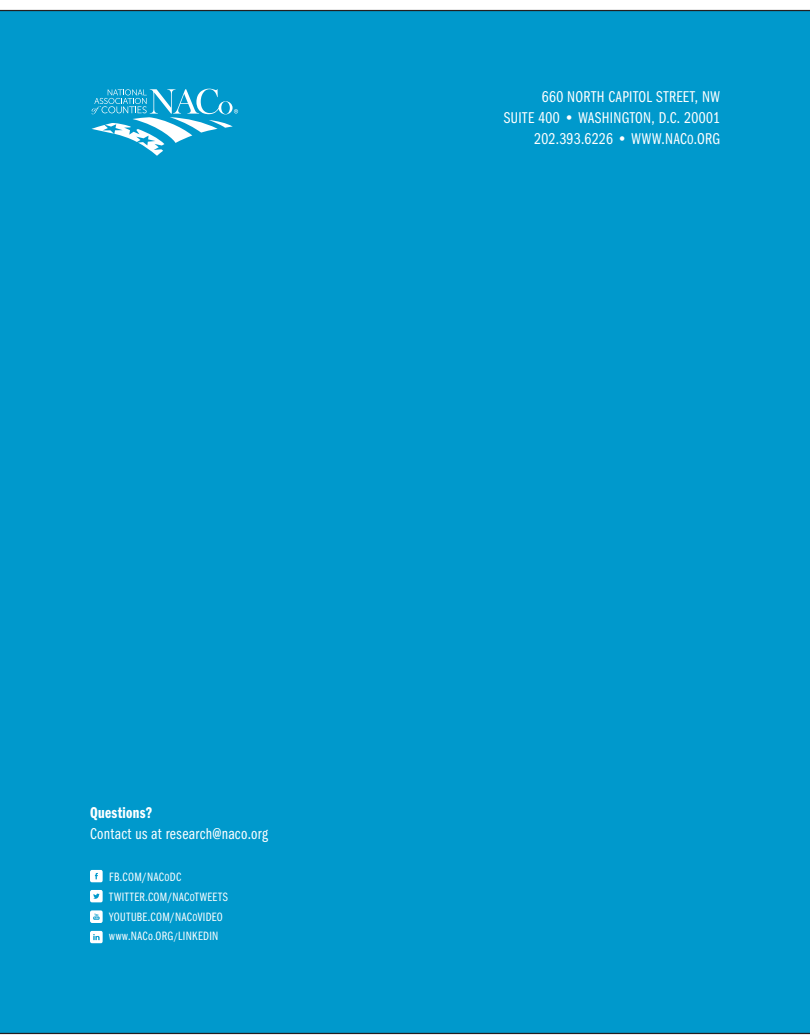
<style>
.page{position:relative;width:810px;height:1035px;background:#fff}
.page>*{position:absolute;margin:0;border:0;box-sizing:border-box;transform-origin:0 0}
.t1{font:16.25px "Franklin Gothic URW Com Boo";letter-spacing:.025em;color:#fff}
.t2{font:16.25px "Franklin Gothic URW Com Dem";letter-spacing:.02em;color:#fff}
.t3{font:12.5px "Franklin Gothic URW Com Boo";letter-spacing:.035em;color:#fff}
.s1{font-size:13.75px}
.s2{font-size:10.62px}
</style>
<div class="page">
<div style="left:0;top:10px;width:810px;height:1024px;background:#09c"></div>
<svg style="left:92px;top:89px;width:146px;height:67px;background:#35aed6"></svg>
<svg style="left:90px;top:870px;width:13px;height:13px"></svg>
<svg style="left:90px;top:890px;width:13px;height:13px"></svg>
<svg style="left:90px;top:910px;width:13px;height:13px"></svg>
<svg style="left:90px;top:931px;width:13px;height:12px"></svg>
<p class="t1" style="left:542px;top:86px;width:180px">660 NORTH CAPITOL STREET, NW</p>
<p class="t1" style="left:504px;top:107px;width:218px">SUITE 400 • WASHINGTON, D.C. 20001</p>
<p class="t1" style="left:534px;top:128px;width:187px">202.393.6226 • WWW.NAC<span class="s1">O</span>.ORG</p>
<p class="t2" style="left:90px;top:801px;width:64px">Questions?</p>
<p class="t1" style="left:90px;top:822px;width:179px">Contact us at research@naco.org</p>
<p class="t3" style="left:109px;top:868px;width:73px">FB.COM/NAC<span class="s2">O</span>DC</p>
<p class="t3" style="left:109px;top:888px;width:120px">TWITTER.COM/NAC<span class="s2">O</span>TWEETS</p>
<p class="t3" style="left:109px;top:908px;width:115px">YOUTUBE.COM/NAC<span class="s2">O</span>VIDEO</p>
<p class="t3" style="left:109px;top:928px;width:111px">www.NACo<span class="s2">.</span>ORG<span class="s2">/</span>LINKEDIN</p>
</div>
